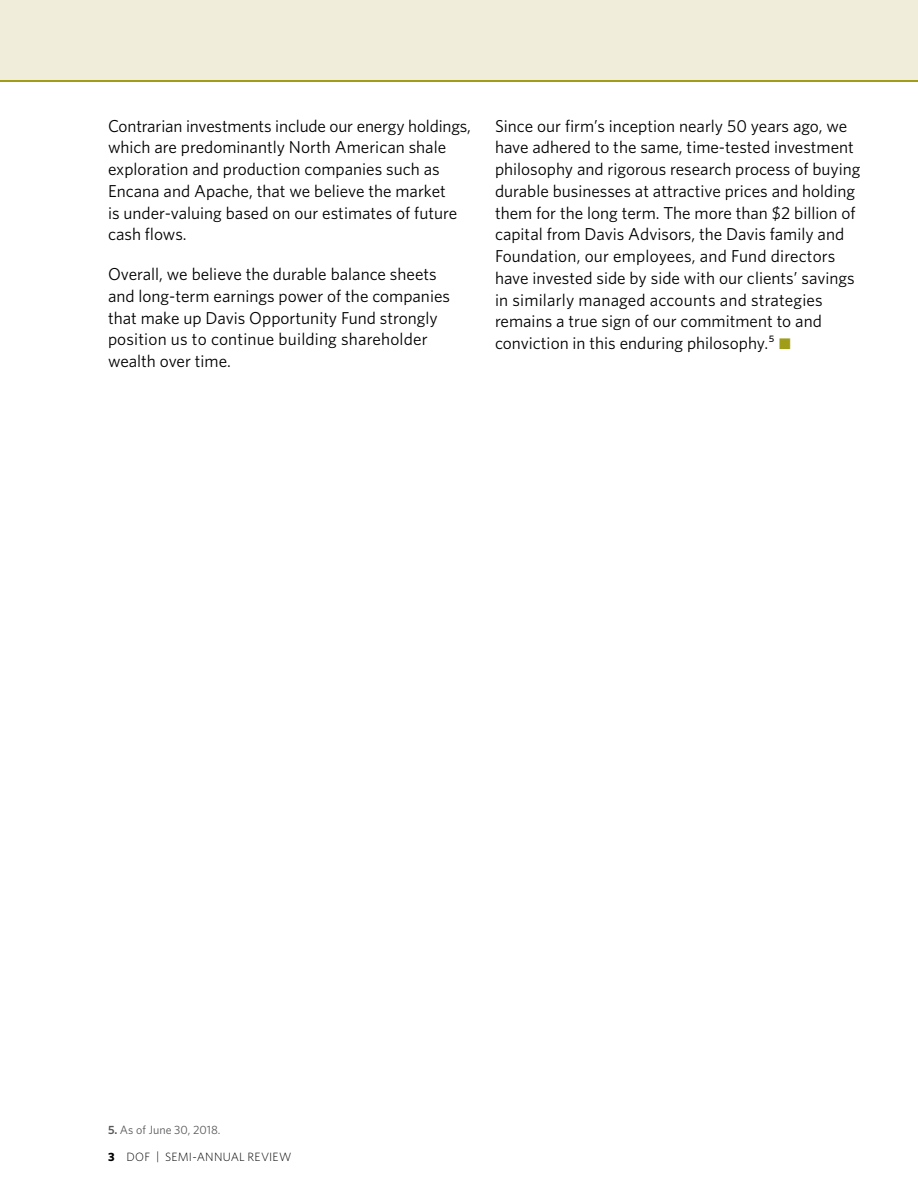
<style>
.page{position:relative;width:918px;height:1188px;background:#fff}
.page>*{position:absolute;margin:0;border:0;box-sizing:border-box;transform-origin:0 0}
.Body{font:17.25px/21.8px "Whitney";color:#000}
.t1{font:300 12px "Whitney";letter-spacing:.015em;color:#000}
.Footnote_first{font:12px "Whitney";color:#58595b}
.s1{font-family:"Mercury Text G1";color:#a09d18}
.s2{font-weight:600}
.s3{font-weight:700}
</style>
<div class="page">
<div style="left:0;top:0;width:918px;height:80px;background:#f0eedb"></div>
<hr style="left:0;top:80px;width:918px;height:2px;background:#a09d18">
<p class="Body" style="left:108px;top:114px;width:365px">Contrarian investments include our energy holdings, which are predominantly North American shale exploration and production companies such as Encana and Apache, that we believe the market<br>is under-valuing based on our estimates of future cash flows.</p>
<p class="Body" style="left:108px;top:263px;width:344px">Overall, we believe the durable balance sheets and long-term earnings power of the companies that make up Davis Opportunity Fund strongly position us to continue building shareholder wealth over time.</p>
<p class="Body" style="left:495px;top:114px;width:367px">Since our firm’s inception nearly 50 years ago, we have adhered to the same, time-tested investment philosophy and rigorous research process of buying durable businesses at attractive prices and holding them for the long term. The more than $2 billion of capital from Davis Advisors, the Davis family and Foundation, our employees, and Fund directors have invested side by side with our clients’ savings in similarly managed accounts and strategies remains a true sign of our commitment to and conviction in this enduring philosophy.⁵ <span class="s1">•</span></p>
<p class="Footnote_first" style="left:108px;top:1122px;width:114px"><span class="s2">5.</span> As of June 30, 2018.</p>
<p class="t1" style="left:108px;top:1149px;width:185px"><span class="s3">3</span> DOF | SEMI-ANNUAL REVIEW</p>
</div>
